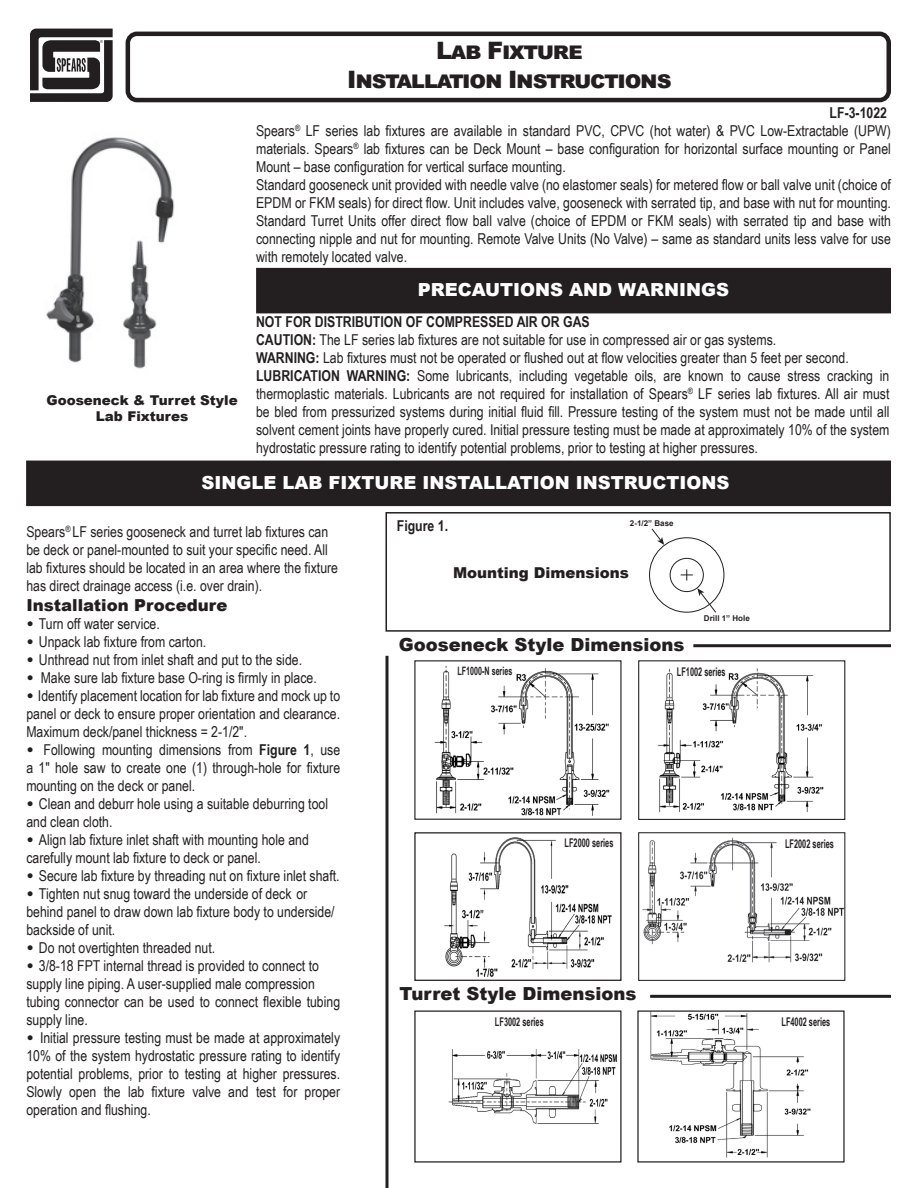
<style>
.page{position:relative;width:918px;height:1188px;background:#fff}
.page>*{position:absolute;margin:0;border:0;box-sizing:border-box;transform-origin:0 0}
.t1{font:900 24px "Arial";letter-spacing:-.05em;color:#231f20}
.t2{font:900 18px "Arial";color:#fff}
.t3{font:900 18px "Arial";color:#231f20}
.t4{font:900 16.5px "Arial";color:#231f20}
.t5{font:15px/18px "Arial Narrow";color:#231f20}
.t6{font:700 15px "Arial Narrow";color:#231f20}
.t7{font:900 15px "Arial";color:#231f20}
.t8{font:900 13.5px/16.2px "Arial";color:#231f20;text-align:center}
.t9{font:700 12px "Arial Narrow";color:#231f20;scale:.75 1}
.t10{font:700 11.55px "Arial Narrow";color:#231f20;scale:.75 1}
.t11{font:700 7.95px "Arial";color:#231f20}
.s1{font-weight:700}
.s2{font-family:"Arial";font-weight:900}
</style>
<div class="page">
<div style="left:27px;top:461px;width:863px;height:44px;background:#231f20"></div>
<div style="left:26px;top:461px;width:865px;height:45px;border:2px solid #231f20"></div>
<svg style="left:30px;top:29px;width:83px;height:73px"></svg>
<div style="left:126px;top:32px;width:765px;height:70px;border:4px solid #231f20;border-radius:9px"></div>
<div style="left:257px;top:269px;width:633px;height:44px;background:#231f20"></div>
<div style="left:256px;top:268px;width:635px;height:45px;border:2px solid #231f20"></div>
<img style="left:46px;top:137px;width:129px;height:232px">
<img style="left:658px;top:668px;width:166px;height:145px">
<div style="left:638px;top:660px;width:207px;height:160px;border:1px solid #231f20"></div>
<img style="left:448px;top:1049px;width:170px;height:75px">
<img style="left:650px;top:1012px;width:161px;height:146px">
<img style="left:642px;top:837px;width:201px;height:126px">
<div style="left:638px;top:832px;width:207px;height:149px;border:1px solid #231f20"></div>
<hr style="left:386px;top:656px;width:2px;height:532px;background:#231f20">
<img style="left:444px;top:837px;width:168px;height:140px">
<div style="left:414px;top:832px;width:208px;height:149px;border:1px solid #231f20"></div>
<hr style="left:650px;top:995px;width:241px;height:3px;background:#231f20">
<hr style="left:693px;top:644px;width:198px;height:3px;background:#231f20">
<img style="left:434px;top:665px;width:175px;height:151px">
<div style="left:649px;top:538px;width:75px;height:74px;border:1px solid #231f20;border-radius:50%"></div>
<div style="left:670px;top:558px;width:34px;height:34px;border:1px solid #231f20;border-radius:50%"></div>
<svg style="left:681px;top:569px;width:12px;height:12px"></svg>
<svg style="left:697px;top:588px;width:20px;height:25px"></svg>
<svg style="left:651px;top:528px;width:13px;height:17px"></svg>
<div style="left:386px;top:512px;width:505px;height:120px;border:2px solid #231f20"></div>
<p class="t8" style="left:46px;top:391px;width:193px">Gooseneck &amp; Turret Style<br>Lab Fixtures</p>
<p class="t1" style="left:436px;top:33px;width:148px">Lab Fixture</p>
<p class="t1" style="left:347px;top:62px;width:326px">Installation Instructions</p>
<p class="t6" style="left:830px;top:101px;width:59px">LF-3-1022</p>
<p class="t5" style="left:256px;top:121px;width:636px;text-align:justify">Spears<sup>®</sup> LF series lab fixtures are available in standard PVC, CPVC (hot water) &amp; PVC Low-Extractable (UPW) materials. Spears<sup>®</sup> lab fixtures can be Deck Mount – base configuration for horizontal surface mounting or Panel Mount – base configuration for vertical surface mounting.</p>
<p class="t5" style="left:256px;top:175px;width:636px">Standard gooseneck unit provided with needle valve (no elastomer seals) for metered flow or ball valve unit (choice of<br>EPDM or FKM seals) for direct flow. Unit includes valve, gooseneck with serrated tip, and base with nut for mounting.</p>
<p class="t5" style="left:256px;top:211px;width:636px;text-align:justify">Standard Turret Units offer direct flow ball valve (choice of EPDM or FKM seals) with serrated tip and base with connecting nipple and nut for mounting. Remote Valve Units (No Valve) – same as standard units less valve for use with remotely located valve.</p>
<p class="t2" style="left:418px;top:277px;width:313px">PRECAUTIONS AND WARNINGS</p>
<p class="t6" style="left:256px;top:311px;width:335px">NOT FOR DISTRIBUTION OF COMPRESSED AIR OR GAS</p>
<p class="t5" style="left:256px;top:330px;width:522px"><span class="s1">CAUTION:</span> The LF series lab fixtures are not suitable for use in compressed air or gas systems.</p>
<p class="t5" style="left:256px;top:348px;width:594px"><span class="s1">WARNING:</span> Lab fixtures must not be operated or flushed out at flow velocities greater than 5 feet per second.</p>
<p class="t5" style="left:256px;top:366px;width:635px;text-align:justify"><span class="s1">LUBRICATION WARNING:</span> Some lubricants, including vegetable oils, are known to cause stress cracking in thermoplastic materials. Lubricants are not required for installation of Spears<sup>®</sup> LF series lab fixtures. All air must be bled from pressurized systems during initial fluid fill. Pressure testing of the system must not be made until all solvent cement joints have properly cured. Initial pressure testing must be made at approximately 10% of the system hydrostatic pressure rating to identify potential problems, prior to testing at higher pressures.</p>
<p class="t2" style="left:201px;top:470px;width:530px">SINGLE LAB FIXTURE INSTALLATION INSTRUCTIONS</p>
<p class="t5" style="left:26px;top:522px;width:313px">Spears<sup>®</sup> LF series gooseneck and turret lab fixtures can be deck or panel-mounted to suit your specific need. All lab fixtures should be located in an area where the fixture has direct drainage access (i.e. over drain).</p>
<p class="t4" style="left:26px;top:593px;width:203px">Installation Procedure</p>
<p class="t5" style="left:26px;top:614px;width:135px"><span class="s2">•</span> Turn off water service.</p>
<p class="t5" style="left:26px;top:632px;width:181px"><span class="s2">•</span> Unpack lab fixture from carton.</p>
<p class="t5" style="left:26px;top:650px;width:277px"><span class="s2">•</span> Unthread nut from inlet shaft and put to the side.</p>
<p class="t5" style="left:26px;top:668px;width:292px"><span class="s2">•</span> Make sure lab fixture base O-ring is firmly in place.</p>
<p class="t5" style="left:26px;top:686px;width:315px;text-align:justify"><span class="s2">•</span> Identify placement location for lab fixture and mock up to panel or deck to ensure proper orientation and clearance.<br>Maximum deck/panel thickness = 2-1/2".</p>
<p class="t5" style="left:26px;top:740px;width:315px;text-align:justify"><span class="s2">•</span> Following mounting dimensions from <span class="s1">Figure 1</span>, use a 1" hole saw to create one (1) through-hole for fixture mounting on the deck or panel.</p>
<p class="t5" style="left:26px;top:794px;width:303px"><span class="s2">•</span> Clean and deburr hole using a suitable deburring tool and clean cloth.</p>
<p class="t5" style="left:26px;top:830px;width:284px"><span class="s2">•</span> Align lab fixture inlet shaft with mounting hole and carefully mount lab fixture to deck or panel.</p>
<p class="t5" style="left:26px;top:866px;width:315px"><span class="s2">•</span> Secure lab fixture by threading nut on fixture inlet shaft.</p>
<p class="t5" style="left:26px;top:884px;width:310px"><span class="s2">•</span> Tighten nut snug toward the underside of deck or behind panel to draw down lab fixture body to underside/ backside of unit.</p>
<p class="t5" style="left:26px;top:938px;width:190px"><span class="s2">•</span> Do not overtighten threaded nut.</p>
<p class="t5" style="left:26px;top:956px;width:315px"><span class="s2">•</span> 3/8-18 FPT internal thread is provided to connect to supply line piping. A user-supplied male compression tubing connector can be used to connect flexible tubing supply line.</p>
<p class="t5" style="left:26px;top:1028px;width:315px;text-align:justify"><span class="s2">•</span> Initial pressure testing must be made at approximately 10% of the system hydrostatic pressure rating to identify potential problems, prior to testing at higher pressures.<br>Slowly open the lab fixture valve and test for proper operation and flushing.</p>
<p class="t11" style="left:630px;top:517px;width:45px">2-1/2” Base</p>
<p class="t6" style="left:397px;top:514px;width:53px">Figure 1.</p>
<p class="t7" style="left:453px;top:562px;width:177px">Mounting Dimensions</p>
<p class="t11" style="left:704px;top:613px;width:47px">Drill 1” Hole</p>
<p class="t3" style="left:399px;top:631px;width:287px">Gooseneck Style Dimensions</p>
<p class="t10" style="left:458px;top:662px;width:75px">LF1000-N series</p>
<p class="t9" style="left:677px;top:663px;width:67px">LF1002 series</p>
<p class="t9" style="left:565px;top:834px;width:67px">LF2000 series</p>
<p class="t9" style="left:785px;top:835px;width:67px">LF2002 series</p>
<p class="t3" style="left:399px;top:981px;width:239px">Turret Style Dimensions</p>
<p class="t9" style="left:495px;top:1013px;width:67px">LF3002 series</p>
<p class="t9" style="left:782px;top:1013px;width:67px">LF4002 series</p>
</div>
